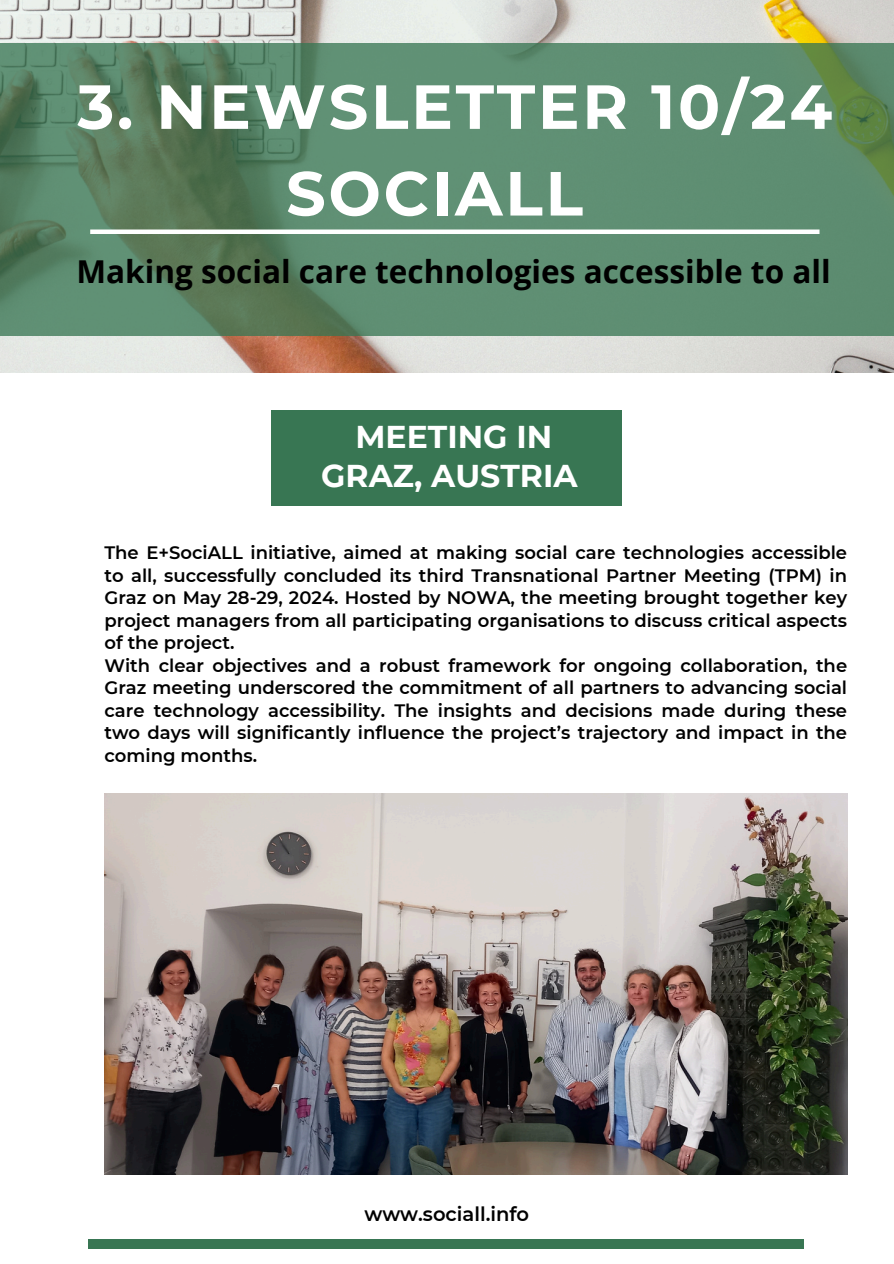
<style>
.page{position:relative;width:894px;height:1264px;background:#fff}
.page>*{position:absolute;margin:0;border:0;box-sizing:border-box;transform-origin:0 0}
.t1{font:700 62.1px/86.7px "Montserrat";letter-spacing:.045em;color:#fff}
.t2{font:700 31.5px "Open Sans";color:#000}
.t3{font:700 31.5px/39.3px "Montserrat";color:#fff;text-align:center}
.t4{font:600 19.5px "Montserrat";color:#000}
.t5{font:600 18px/22.5px "Montserrat";color:#000;text-align:justify}
</style>
<div class="page">
<img style="left:0;top:0;width:893px;height:373px">
<svg style="left:0;top:43px;width:893px;height:292px;background:#5c886b"></svg>
<div style="left:271px;top:410px;width:350px;height:96px;background:#387653"></div>
<div style="left:88px;top:1239px;width:716px;height:9px;background:#387653"></div>
<div style="left:90px;top:229px;width:729px;height:5px;background:#fff"></div>
<img style="left:104px;top:793px;width:743px;height:380px">
<p class="t1" style="left:286px;top:63px;width:547px;text-indent:-208px">3. NEWSLETTER 10/24<br>SOCIALL</p>
<p class="t2" style="left:77px;top:249px;width:755px">Making social care technologies accessible to all</p>
<p class="t3" style="left:321px;top:417px;width:258px">MEETING IN<br>GRAZ, AUSTRIA</p>
<h1 class="t5" style="left:104px;top:541px;width:744px">The E+SociALL initiative, aimed at making social care technologies accessible to all, successfully concluded its third Transnational Partner Meeting (TPM) in Graz on May 28-29, 2024. Hosted by NOWA, the meeting brought together key project managers from all participating organisations to discuss critical aspects of the project.</h1>
<h3 class="t5" style="left:104px;top:654px;width:744px">With clear objectives and a robust framework for ongoing collaboration, the Graz meeting underscored the commitment of all partners to advancing social care technology accessibility. The insights and decisions made during these two days will significantly influence the project’s trajectory and impact in the coming months.</h3>
<p class="t4" style="left:364px;top:1202px;width:166px">www.sociall.info</p>
</div>
